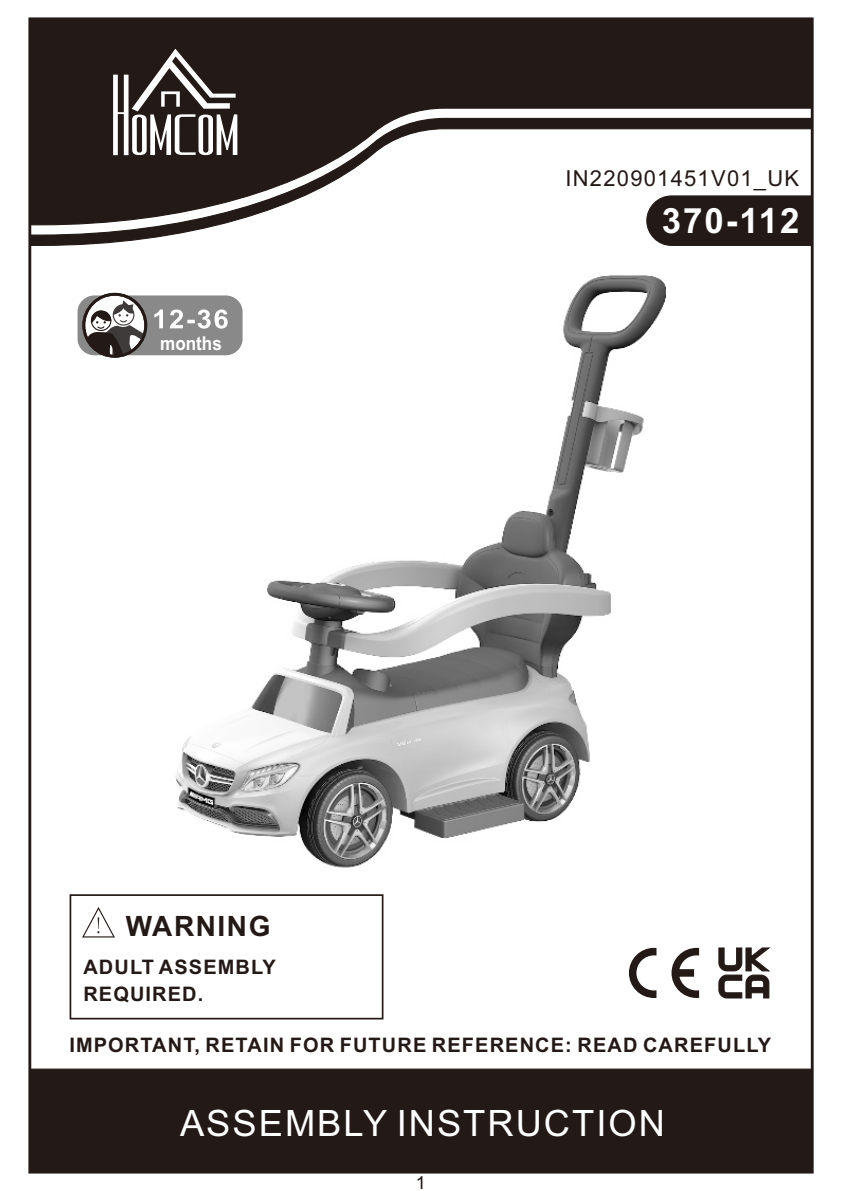
<style>
.page{position:relative;width:842px;height:1191px;background:#fff}
.page>*{position:absolute;margin:0;border:0;box-sizing:border-box;transform-origin:0 0}
.t1{font:36.4px "Arial";letter-spacing:.055em;color:#fff}
.t2{font:700 34.8px "Arial";letter-spacing:.055em;color:#fff}
.t3{font:700 28px "Arial";letter-spacing:.055em;color:#231916}
.t4{font:22px "Arial";letter-spacing:.055em;color:#231916}
.t5{font:700 20px/26.8px "Arial";letter-spacing:.055em;color:#231916}
.t6{font:700 19.2px "Arial";color:#fff;scale:.89 1}
.t7{font:18px "Arial";color:#231916}
</style>
<div class="page">
<div style="left:29px;top:1068px;width:784px;height:105px;background:#231916"></div>
<div style="left:29px;top:18px;width:784px;height:99px;background:#231916"></div>
<svg style="left:29px;top:117px;width:784px;height:129px"></svg>
<svg style="left:113px;top:49px;width:124px;height:106px"></svg>
<div style="left:646px;top:195px;width:167px;height:51px;background:#231916"></div>
<img style="left:175px;top:275px;width:491px;height:593px">
<div style="left:78px;top:295px;width:165px;height:60px;background:#898989;border-radius:17px"></div>
<svg style="left:82px;top:293px;width:65px;height:65px"></svg>
<svg style="left:87px;top:300px;width:58px;height:57px;background:#8a8685"></svg>
<div style="left:82px;top:293px;width:65px;height:65px;border:3px solid #231916;border-radius:50%"></div>
<svg style="left:154px;top:309px;width:74px;height:20px"></svg>
<svg style="left:82px;top:907px;width:33px;height:31px"></svg>
<div style="left:70px;top:894px;width:313px;height:125px;border:2px solid #231916"></div>
<svg style="left:629px;top:948px;width:70px;height:50px"></svg>
<svg style="left:718px;top:947px;width:52px;height:51px"></svg>
<p class="t4" style="left:565px;top:170px;width:235px">IN220901451V01_UK</p>
<p class="t6" style="left:160px;top:336px;width:71px">months</p>
<h3 class="t3" style="left:126px;top:915px;width:146px">WARNING</h3>
<p class="t5" style="left:83px;top:955px;width:194px">ADULT ASSEMBLY<br>REQUIRED.</p>
<h2 class="t2" style="left:662px;top:208px;width:139px">370-112</h2>
<p class="t5" style="left:69px;top:1033px;width:703px">IMPORTANT, RETAIN FOR FUTURE REFERENCE: READ CAREFULLY</p>
<h1 class="t1" style="left:180px;top:1109px;width:486px">ASSEMBLY INSTRUCTION</h1>
<p class="t7" style="left:416px;top:1176px;width:12px">1</p>
</div>
